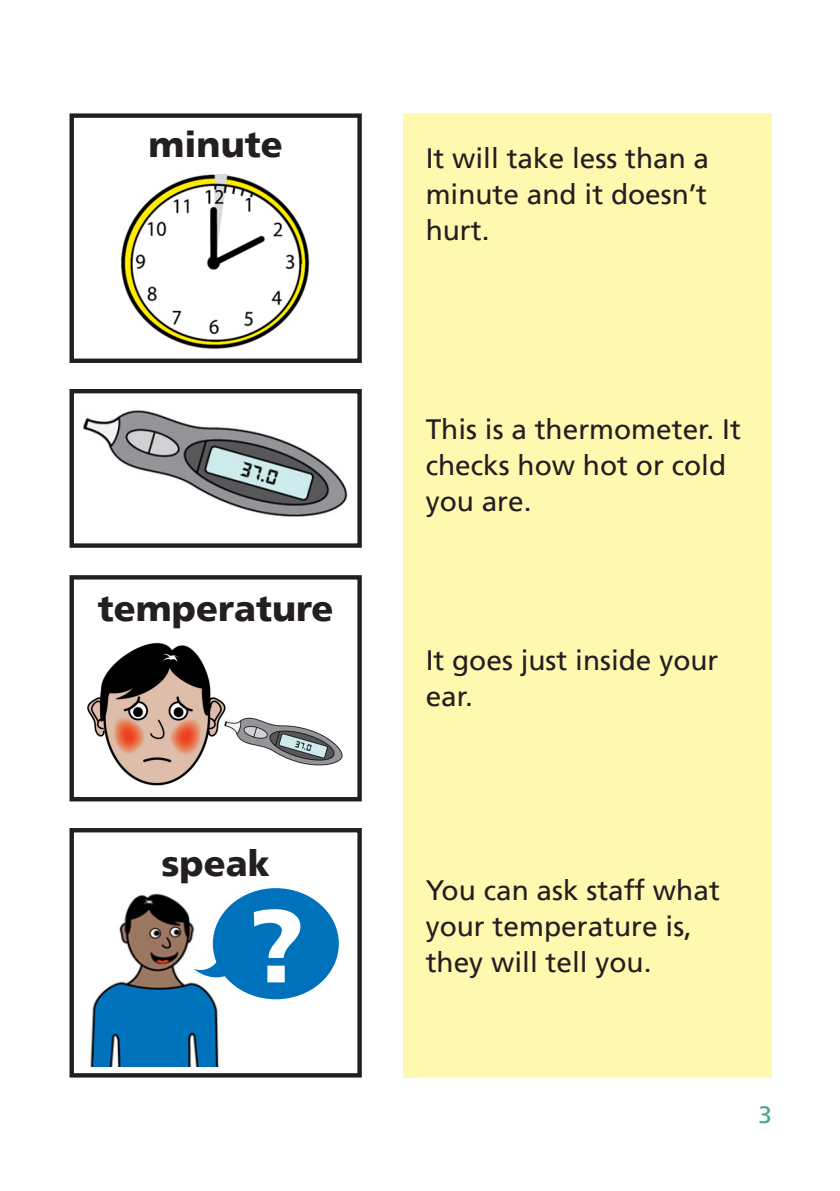
<style>
.page{position:relative;width:840px;height:1191px;background:#fff}
.page>*{position:absolute;margin:0;border:0;box-sizing:border-box;transform-origin:0 0}
.Body_Text{font:900 103px "Frutiger LT";color:#fff}
.Body_Text-2{font:900 36px "Frutiger LT";color:#231f20}
.Body_Text-3{font:28px/36px "Frutiger LT";color:#231f20}
.t1{font:24px "Frutiger LT";color:#46a586}
</style>
<div class="page">
<div style="left:403px;top:113px;width:368px;height:964px;background:#fff9b0"></div>
<div style="left:69px;top:389px;width:292px;height:159px;border:4px solid #231f20"></div>
<div style="left:69px;top:575px;width:292px;height:226px;border:4px solid #231f20"></div>
<div style="left:69px;top:113px;width:292px;height:250px;border:4px solid #231f20"></div>
<div style="left:69px;top:828px;width:292px;height:249px;border:4px solid #231f20"></div>
<img style="left:121px;top:174px;width:189px;height:175px">
<img style="left:83px;top:410px;width:265px;height:107px">
<img style="left:87px;top:642px;width:256px;height:144px">
<img style="left:90px;top:893px;width:139px;height:173px">
<div style="left:213px;top:888px;width:125px;height:111px;background:#0072bc;border-radius:50%"></div>
<svg style="left:193px;top:952px;width:44px;height:35px"></svg>
<p class="Body_Text-2" style="left:148px;top:123px;width:136px">minute</p>
<p class="Body_Text-2" style="left:98px;top:587px;width:237px">temperature</p>
<p class="Body_Text-2" style="left:161px;top:842px;width:110px">speak</p>
<p class="Body_Text" style="left:247px;top:884px;width:59px">?</p>
<p class="Body_Text-3" style="left:425px;top:141px;width:285px;text-align:justify">It will take less than a minute and it doesn’t hurt.</p>
<p class="Body_Text-3" style="left:425px;top:411px;width:316px">This is a thermometer. It checks how hot or cold you are.</p>
<p class="Body_Text-3" style="left:425px;top:642px;width:294px">It goes just inside your ear.</p>
<p class="Body_Text-3" style="left:425px;top:872px;width:295px">You can ask staff what your temperature is, they will tell you.</p>
<p class="t1" style="left:758px;top:1101px;width:15px">3</p>
</div>
